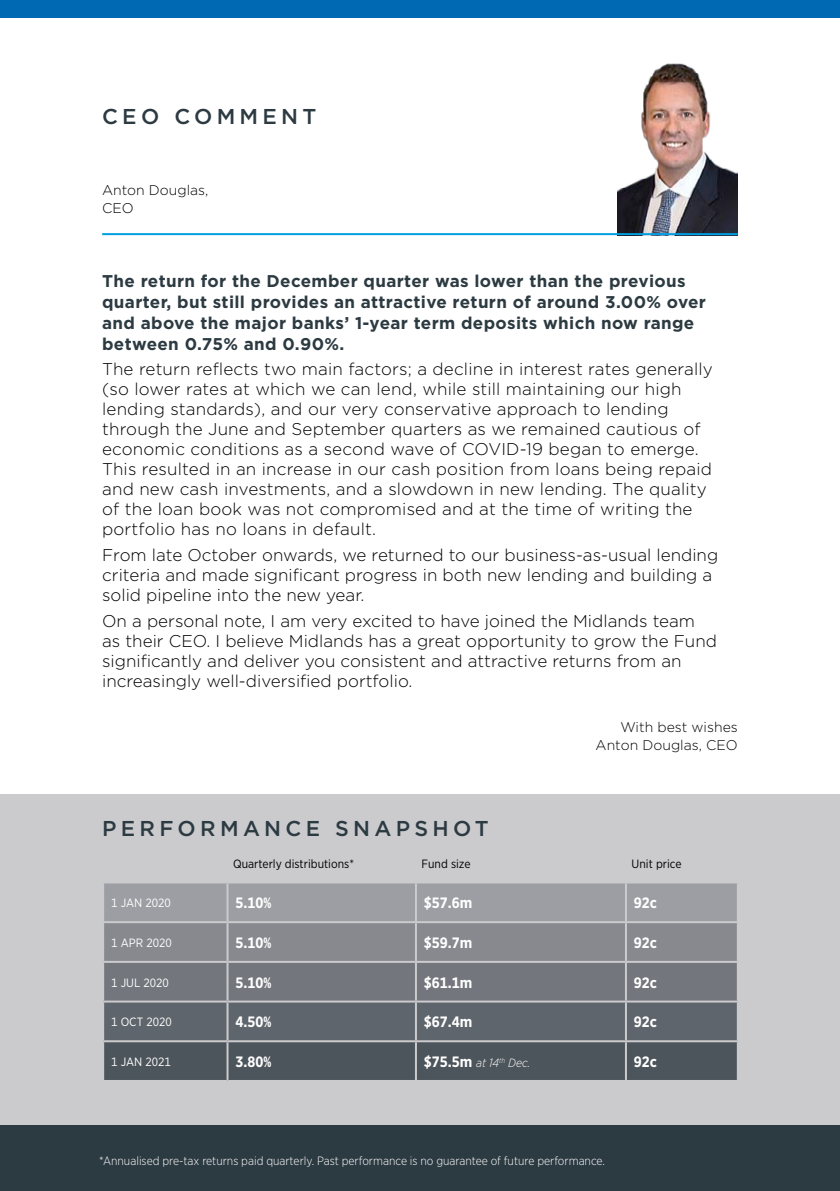
<style>
.page{position:relative;width:840px;height:1191px;background:#fff}
.page>*{position:absolute;margin:0;border:0;box-sizing:border-box;transform-origin:0 0}
.t1{font:500 21.4px "Gotham";letter-spacing:.2em;color:#2c3a41}
.t2{font:300 17px/20px "Gotham";color:#000}
.t3{font:700 17px/21px "Gotham";letter-spacing:.02em;color:#2c3a41}
.t4{font:700 15px "Gotham Narrow";color:#fff}
.t5{font:300 14px/18px "Gotham";color:#000;text-align:right}
.t6{font:300 12px "Gotham Narrow";color:#fff}
.t7{font:12px "Gotham Narrow";color:#000}
.t8{font:12px "Gotham Narrow";color:#fff}
.t9{font:italic 300 12px "Gotham Narrow";color:#fff}
.s1{font-weight:700;font-style:normal;font-size:15px}
</style>
<div class="page">
<div style="left:0;top:1124px;width:839px;height:67px;background:#2c3a41"></div>
<div style="left:0;top:794px;width:839px;height:330px;background:#cbcbce"></div>
<img style="left:617px;top:63px;width:120px;height:170px">
<div style="left:0;top:0;width:839px;height:17px;background:#0069b4"></div>
<svg style="left:104px;top:883px;width:632px;height:197px"></svg>
<hr style="left:226px;top:883px;width:2px;height:38px;background:#cbcbce">
<hr style="left:414px;top:883px;width:2px;height:38px;background:#cbcbce">
<hr style="left:624px;top:883px;width:2px;height:38px;background:#cbcbce">
<hr style="left:102px;top:921px;width:125px;height:2px;background:#cbcbce">
<hr style="left:227px;top:921px;width:188px;height:2px;background:#cbcbce">
<hr style="left:226px;top:923px;width:2px;height:38px;background:#cbcbce">
<hr style="left:415px;top:921px;width:210px;height:2px;background:#cbcbce">
<hr style="left:414px;top:923px;width:2px;height:38px;background:#cbcbce">
<hr style="left:625px;top:921px;width:113px;height:2px;background:#cbcbce">
<hr style="left:624px;top:923px;width:2px;height:38px;background:#cbcbce">
<hr style="left:102px;top:961px;width:125px;height:2px;background:#cbcbce">
<hr style="left:227px;top:961px;width:188px;height:2px;background:#cbcbce">
<hr style="left:226px;top:963px;width:2px;height:37px;background:#cbcbce">
<hr style="left:415px;top:961px;width:210px;height:2px;background:#cbcbce">
<hr style="left:414px;top:963px;width:2px;height:37px;background:#cbcbce">
<hr style="left:625px;top:961px;width:113px;height:2px;background:#cbcbce">
<hr style="left:624px;top:963px;width:2px;height:37px;background:#cbcbce">
<hr style="left:102px;top:1000px;width:125px;height:2px;background:#cbcbce">
<hr style="left:227px;top:1000px;width:188px;height:2px;background:#cbcbce">
<hr style="left:226px;top:1002px;width:2px;height:38px;background:#cbcbce">
<hr style="left:415px;top:1000px;width:210px;height:2px;background:#cbcbce">
<hr style="left:414px;top:1002px;width:2px;height:38px;background:#cbcbce">
<hr style="left:625px;top:1000px;width:113px;height:2px;background:#cbcbce">
<hr style="left:624px;top:1002px;width:2px;height:38px;background:#cbcbce">
<hr style="left:102px;top:1040px;width:125px;height:2px;background:#cbcbce">
<hr style="left:227px;top:1040px;width:188px;height:2px;background:#cbcbce">
<hr style="left:226px;top:1042px;width:2px;height:38px;background:#cbcbce">
<hr style="left:415px;top:1040px;width:210px;height:2px;background:#cbcbce">
<hr style="left:414px;top:1042px;width:2px;height:38px;background:#cbcbce">
<hr style="left:625px;top:1040px;width:113px;height:2px;background:#cbcbce">
<hr style="left:624px;top:1042px;width:2px;height:38px;background:#cbcbce">
<hr style="left:102px;top:233px;width:635px;height:2px;background:#009ee0">
<p class="t1" style="left:102px;top:105px;width:216px">CEO COMMENT</p>
<p class="t5" style="left:102px;top:181px;width:108px;text-align:left">Anton Douglas,<br>CEO</p>
<p class="t3" style="left:102px;top:270px;width:605px">The return for the December quarter was lower than the previous quarter, but still provides an attractive return of around 3.00% over and above the major banks’ 1-year term deposits which now range between 0.75% and 0.90%.</p>
<p class="t2" style="left:102px;top:359px;width:612px">The return reflects two main factors; a decline in interest rates generally (so lower rates at which we can lend, while still maintaining our high lending standards), and our very conservative approach to lending through the June and September quarters as we remained cautious of economic conditions as a second wave of COVID-19 began to emerge.<br>This resulted in an increase in our cash position from loans being repaid and new cash investments, and a slowdown in new lending. The quality of the loan book was not compromised and at the time of writing the portfolio has no loans in default.</p>
<p class="t2" style="left:102px;top:545px;width:617px">From late October onwards, we returned to our business-as-usual lending criteria and made significant progress in both new lending and building a solid pipeline into the new year.</p>
<p class="t2" style="left:102px;top:610px;width:616px">On a personal note, I am very excited to have joined the Midlands team as their CEO. I believe Midlands has a great opportunity to grow the Fund significantly and deliver you consistent and attractive returns from an increasingly well-diversified portfolio.</p>
<p class="t5" style="left:595px;top:718px;width:144px">With best wishes<br>Anton Douglas, CEO</p>
<p class="t1" style="left:102px;top:816px;width:388px">PERFORMANCE SNAPSHOT</p>
<p class="t7" style="left:233px;top:856px;width:122px">Quarterly distributions*</p>
<p class="t7" style="left:421px;top:856px;width:50px">Fund size</p>
<p class="t7" style="left:631px;top:856px;width:51px">Unit price</p>
<p class="t8" style="left:111px;top:895px;width:61px">1 JAN 2020</p>
<p class="t4" style="left:235px;top:893px;width:37px">5.10%</p>
<p class="t4" style="left:423px;top:893px;width:50px">$57.6m</p>
<p class="t4" style="left:633px;top:893px;width:25px">92c</p>
<p class="t8" style="left:111px;top:935px;width:62px">1 APR 2020</p>
<p class="t4" style="left:235px;top:933px;width:37px">5.10%</p>
<p class="t4" style="left:423px;top:933px;width:50px">$59.7m</p>
<p class="t4" style="left:633px;top:933px;width:25px">92c</p>
<p class="t8" style="left:111px;top:974px;width:59px">1 JUL 2020</p>
<p class="t4" style="left:235px;top:972px;width:37px">5.10%</p>
<p class="t4" style="left:423px;top:972px;width:50px">$61.1m</p>
<p class="t4" style="left:633px;top:972px;width:25px">92c</p>
<p class="t8" style="left:111px;top:1014px;width:62px">1 OCT 2020</p>
<p class="t4" style="left:235px;top:1012px;width:37px">4.50%</p>
<p class="t4" style="left:423px;top:1012px;width:50px">$67.4m</p>
<p class="t4" style="left:633px;top:1012px;width:25px">92c</p>
<p class="t8" style="left:111px;top:1054px;width:61px">1 JAN 2021</p>
<p class="t4" style="left:235px;top:1052px;width:37px">3.80%</p>
<p class="t9" style="left:423px;top:1055px;width:108px"><span class="s1">$75.5m</span> at 14<sup>th</sup> Dec.</p>
<p class="t4" style="left:633px;top:1052px;width:25px">92c</p>
<p class="t6" style="left:99px;top:1153px;width:507px">*Annualised pre-tax returns paid quarterly. Past performance is no guarantee of future performance.</p>
</div>
